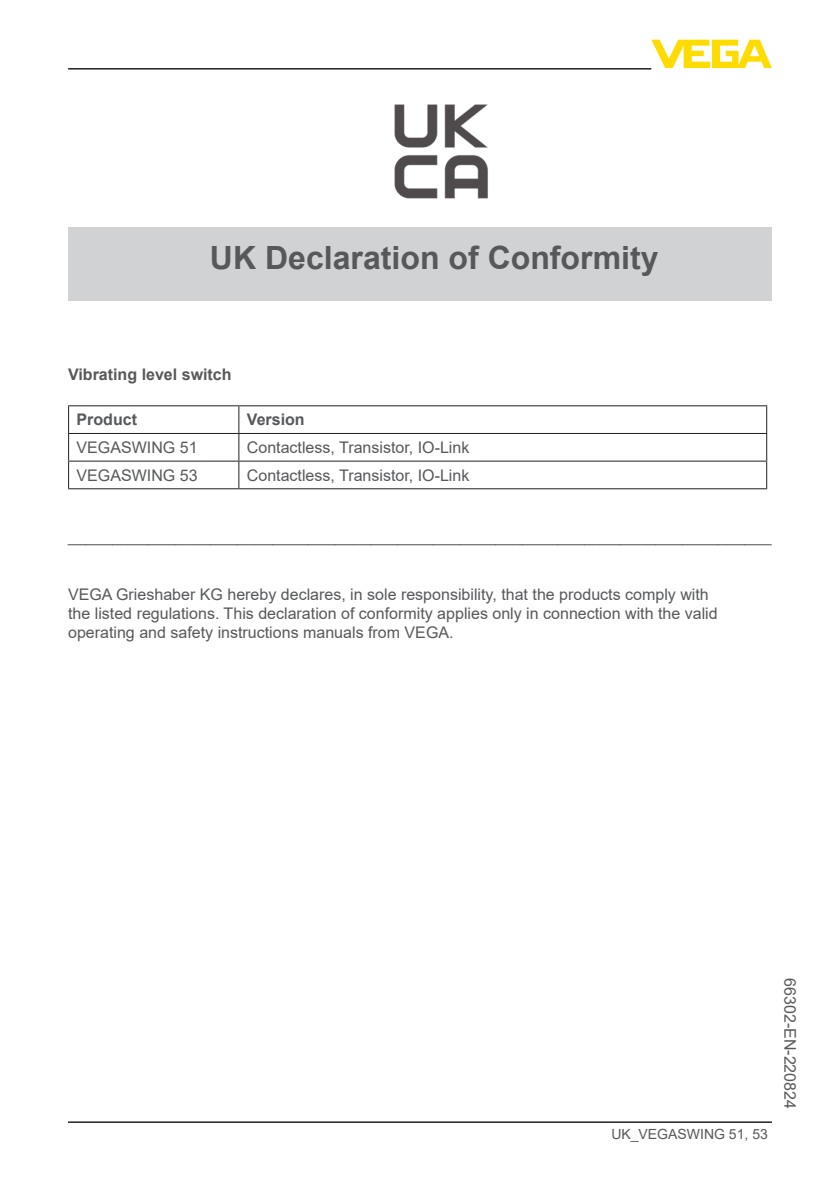
<style>
.page{position:relative;width:840px;height:1191px;background:#fff}
.page>*{position:absolute;margin:0;border:0;box-sizing:border-box;transform-origin:0 0}
.t1{font:700 32px "Arial";color:#57585a}
.t2{font:16px/19.2px "Arial";color:#57585a}
.t3{font:700 16px "Arial";color:#57585a}
.t4{font:14px "Arial";color:#57585a}
</style>
<div class="page">
<div style="left:68px;top:227px;width:703px;height:73px;background:#d1d2d4"></div>
<img style="left:394px;top:104px;width:94px;height:95px">
<hr style="left:68px;top:405px;width:171px;height:1px;background:#231f20">
<hr style="left:239px;top:405px;width:527px;height:1px;background:#231f20">
<hr style="left:68px;top:433px;width:171px;height:1px;background:#231f20">
<hr style="left:239px;top:433px;width:527px;height:1px;background:#231f20">
<hr style="left:68px;top:460px;width:171px;height:1px;background:#231f20">
<svg style="left:68px;top:406px;width:1px;height:82px"></svg>
<hr style="left:239px;top:460px;width:527px;height:1px;background:#231f20">
<svg style="left:238px;top:406px;width:1px;height:82px"></svg>
<hr style="left:68px;top:488px;width:171px;height:1px;background:#231f20">
<hr style="left:239px;top:488px;width:527px;height:1px;background:#231f20">
<hr style="left:68px;top:1121px;width:703px;height:2px;background:#231f20">
<svg style="left:651px;top:40px;width:120px;height:28px"></svg>
<hr style="left:68px;top:68px;width:583px;height:2px;background:#231f20">
<h1 class="t1" style="left:210px;top:235px;width:450px">UK Declaration of Conformity</h1>
<p class="t3" style="left:68px;top:363px;width:165px">Vibrating level switch</p>
<p class="t3" style="left:77px;top:408px;width:62px">Product</p>
<p class="t3" style="left:247px;top:408px;width:59px">Version</p>
<p class="t2" style="left:77px;top:438px;width:122px">VEGASWING 51</p>
<p class="t2" style="left:247px;top:438px;width:224px">Contactless, Transistor, IO-Link</p>
<p class="t2" style="left:77px;top:465px;width:122px">VEGASWING 53</p>
<p class="t2" style="left:247px;top:465px;width:224px">Contactless, Transistor, IO-Link</p>
<p class="t2" style="left:68px;top:527px;width:704px">_______________________________________________________________________________</p>
<p class="t2" style="left:68px;top:584px;width:650px">VEGA Grieshaber KG hereby declares, in sole responsibility, that the products comply with the listed regulations. This declaration of conformity applies only in connection with the valid operating and safety instructions manuals from VEGA.</p>
<p class="t4" style="left:611px;top:1124px;width:158px">UK_VEGASWING 51, 53</p>
<p class="t2" style="left:799px;top:978px;width:132px;rotate:90deg">66302-EN-220824</p>
</div>
